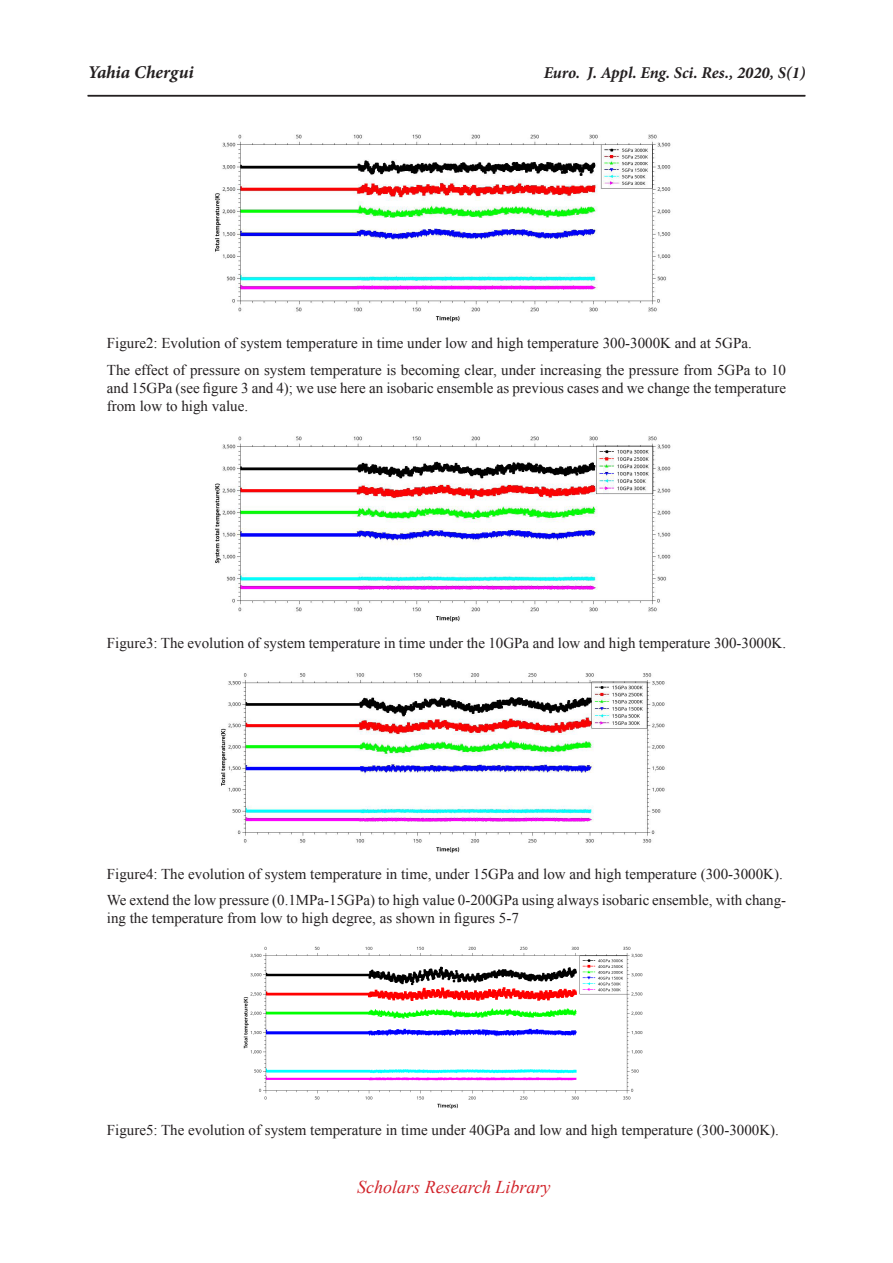
<style>
.page{position:relative;width:893px;height:1263px;background:#fff}
.page>*{position:absolute;margin:0;border:0;box-sizing:border-box;transform-origin:0 0}
.t1{font:italic 18px "Times New Roman";color:#d1232a}
.t2{font:italic 700 18px "Minion Pro";color:#231f20}
.t3{font:italic 700 16.5px "Minion Pro";letter-spacing:-.005em;color:#231f20}
.t4{font:15px/18px "Times New Roman";color:#231f20;text-align:justify}
</style>
<div class="page">
<img style="left:215px;top:134px;width:456px;height:188px">
<img style="left:215px;top:436px;width:456px;height:185px">
<img style="left:221px;top:673px;width:444px;height:179px">
<img style="left:243px;top:946px;width:400px;height:162px">
<hr style="left:88px;top:95px;width:717px;height:1px;background:#231f20">
<p class="t2" style="left:88px;top:60px;width:108px">Yahia Chergui</p>
<p class="t3" style="left:544px;top:61px;width:263px">Euro. J. Appl. Eng. Sci. Res., 2020, S(1)</p>
<p class="t4" style="left:107px;top:334px;width:646px">Figure2: Evolution of system temperature in time under low and high temperature 300-3000K and at 5GPa.</p>
<p class="t4" style="left:107px;top:361px;width:681px">The effect of pressure on system temperature is becoming clear, under increasing the pressure from 5GPa to 10 and 15GPa (see figure 3 and 4); we use here an isobaric ensemble as previous cases and we change the temperature from low to high value.</p>
<p class="t4" style="left:107px;top:633px;width:681px">Figure3: The evolution of system temperature in time under the 10GPa and low and high temperature 300-3000K.</p>
<p class="t4" style="left:107px;top:864px;width:677px">Figure4: The evolution of system temperature in time, under 15GPa and low and high temperature (300-3000K).</p>
<p class="t4" style="left:107px;top:891px;width:681px">We extend the low pressure (0.1MPa-15GPa) to high value 0-200GPa using always isobaric ensemble, with chang&shy;ing the temperature from low to high degree, as shown in figures 5-7</p>
<p class="t4" style="left:107px;top:1121px;width:674px">Figure5: The evolution of system temperature in time under 40GPa and low and high temperature (300-3000K).</p>
<p class="t1" style="left:357px;top:1174px;width:195px">Scholars Research Library</p>
</div>
